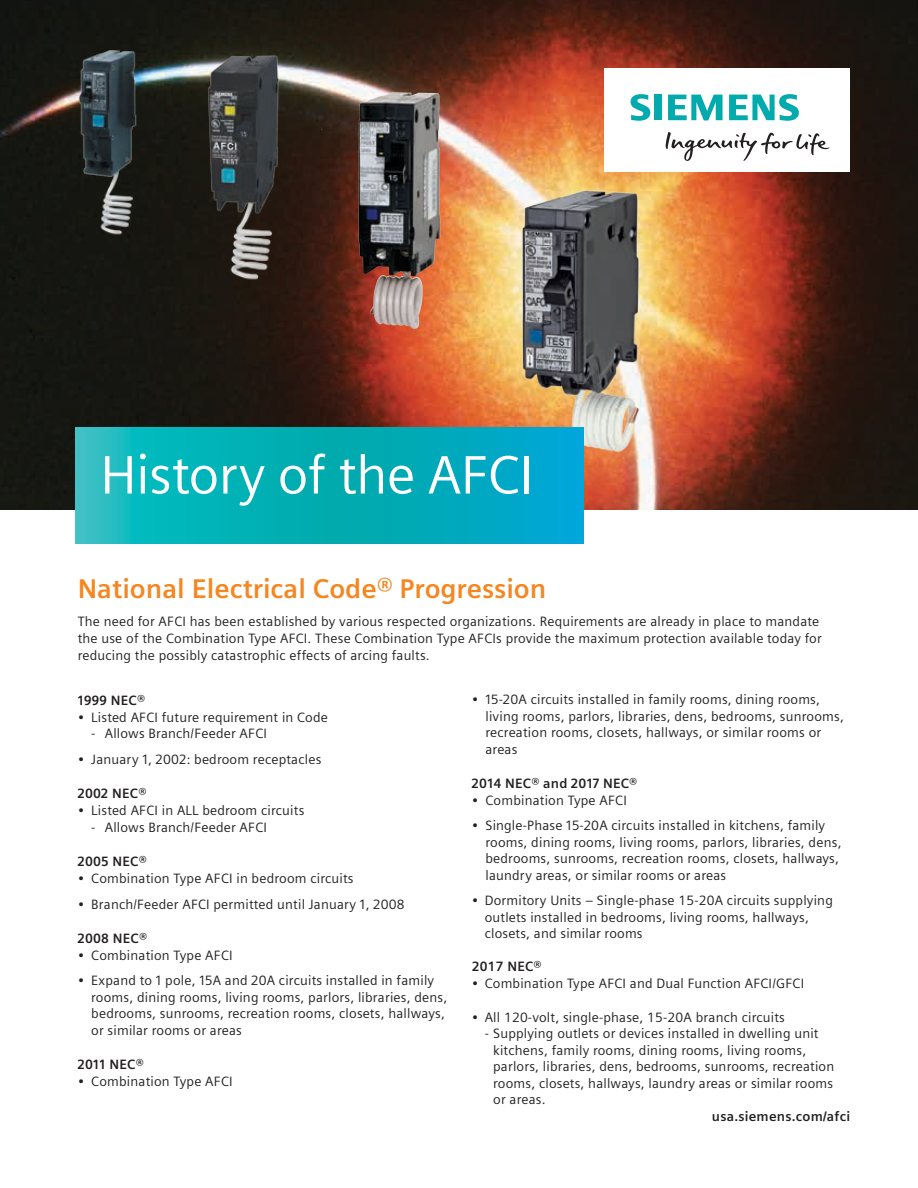
<style>
.page{position:relative;width:918px;height:1188px;background:#fff}
.page>*{position:absolute;margin:0;border:0;box-sizing:border-box;transform-origin:0 0}
.t1{font:54px "Siemens Sans";letter-spacing:-.01em;color:#fff}
.t2{font:700 27px "Siemens Sans";color:#f6861f}
.t3{font:13.5px/16.5px "Siemens Sans";letter-spacing:.015em;color:#231f20}
.t4{font:700 13.5px "Siemens Sans";letter-spacing:.015em;color:#231f20}
</style>
<div class="page">
<img style="left:0;top:0;width:918px;height:509px">
<div style="left:605px;top:68px;width:245px;height:104px;background:#fff"></div>
<svg style="left:665px;top:132px;width:164px;height:29px"></svg>
<svg style="left:631px;top:94px;width:30px;height:27px"></svg>
<svg style="left:668px;top:95px;width:55px;height:25px"></svg>
<svg style="left:729px;top:94px;width:70px;height:27px"></svg>
<img style="left:365px;top:92px;width:27px;height:10px">
<img style="left:72px;top:37px;width:72px;height:206px">
<img style="left:194px;top:41px;width:103px;height:247px">
<img style="left:513px;top:183px;width:137px;height:275px">
<svg style="left:76px;top:427px;width:508px;height:116px;background:#04aebc"></svg>
<h1 class="t1" style="left:100px;top:445px;width:434px">History of the AFCI</h1>
<h2 class="t2" style="left:78px;top:574px;width:470px">National Electrical Code® Progression</h2>
<p class="t3" style="left:78px;top:613px;width:746px;line-height:17px">The need for AFCI has been established by various respected organizations. Requirements are already in place to mandate the use of the Combination Type AFCI. These Combination Type AFCIs provide the maximum protection available today for reducing the possibly catastrophic effects of arcing faults.</p>
<p class="t4" style="left:78px;top:693px;width:69px">1999 NEC®</p>
<p class="t3" style="left:78px;top:709px;width:252px">• Listed AFCI future requirement in Code</p>
<p class="t3" style="left:91px;top:726px;width:177px">- Allows Branch/Feeder AFCI</p>
<p class="t3" style="left:78px;top:751px;width:245px">• January 1, 2002: bedroom receptacles</p>
<p class="t4" style="left:78px;top:786px;width:70px">2002 NEC®</p>
<p class="t3" style="left:78px;top:802px;width:228px">• Listed AFCI in ALL bedroom circuits</p>
<p class="t3" style="left:91px;top:819px;width:177px">- Allows Branch/Feeder AFCI</p>
<p class="t4" style="left:78px;top:854px;width:71px">2005 NEC®</p>
<p class="t3" style="left:78px;top:870px;width:277px">• Combination Type AFCI in bedroom circuits</p>
<p class="t3" style="left:78px;top:896px;width:328px">• Branch/Feeder AFCI permitted until January 1, 2008</p>
<p class="t4" style="left:78px;top:930px;width:71px">2008 NEC®</p>
<p class="t3" style="left:78px;top:947px;width:156px">• Combination Type AFCI</p>
<p class="t3" style="left:91px;top:972px;width:358px;text-indent:-14px">• Expand to 1 pole, 15A and 20A circuits installed in family rooms, dining rooms, living rooms, parlors, libraries, dens, bedrooms, sunrooms, recreation rooms, closets, hallways, or similar rooms or areas</p>
<p class="t4" style="left:78px;top:1057px;width:68px">2011 NEC®</p>
<p class="t3" style="left:78px;top:1073px;width:156px">• Combination Type AFCI</p>
<p class="t3" style="left:485px;top:692px;width:360px;text-indent:-14px">• 15-20A circuits installed in family rooms, dining rooms, living rooms, parlors, libraries, dens, bedrooms, sunrooms, recreation rooms, closets, hallways, or similar rooms or areas</p>
<p class="t4" style="left:472px;top:776px;width:167px">2014 NEC® and 2017 NEC®</p>
<p class="t3" style="left:472px;top:792px;width:156px">• Combination Type AFCI</p>
<p class="t3" style="left:485px;top:818px;width:358px;text-indent:-14px">• Single-Phase 15-20A circuits installed in kitchens, family rooms, dining rooms, living rooms, parlors, libraries, dens, bedrooms, sunrooms, recreation rooms, closets, hallways, laundry areas, or similar rooms or areas</p>
<p class="t3" style="left:485px;top:893px;width:350px;text-indent:-13px">• Dormitory Units – Single-phase 15-20A circuits supplying outlets installed in bedrooms, living rooms, hallways, closets, and similar rooms</p>
<p class="t4" style="left:472px;top:959px;width:71px">2017 NEC®</p>
<p class="t3" style="left:472px;top:976px;width:334px">• Combination Type AFCI and Dual Function AFCI/GFCI</p>
<p class="t3" style="left:472px;top:1009px;width:314px">• All 120-volt, single-phase, 15-20A branch circuits</p>
<p class="t3" style="left:493px;top:1026px;width:343px;text-indent:-9px">- Supplying outlets or devices installed in dwelling unit kitchens, family rooms, dining rooms, living rooms, parlors, libraries, dens, bedrooms, sunrooms, recreation rooms, closets, hallways, laundry areas or similar rooms or areas.</p>
<p class="t4" style="left:712px;top:1109px;width:140px">usa.siemens.com/afci</p>
</div>
